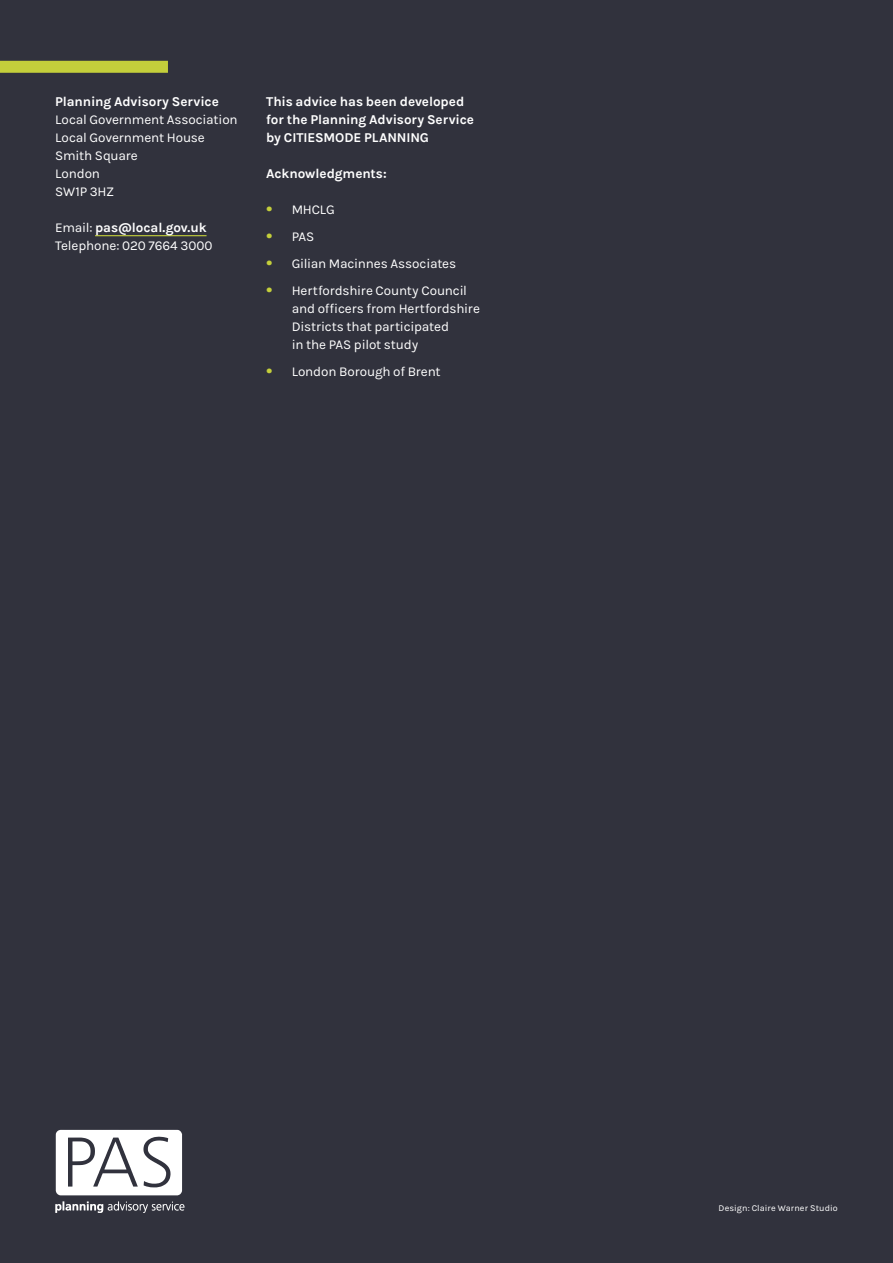
<style>
.page{position:relative;width:893px;height:1263px;background:#31323d}
.page>*{position:absolute;margin:0;border:0;box-sizing:border-box;transform-origin:0 0}
.t1{font:700 30px "Karla";color:#c4cf3b}
.t2{font:13.5px/18px "Karla";letter-spacing:-.01em;color:#fff}
.t3{font:700 13.5px/18px "Karla";letter-spacing:-.005em;color:#fff}
.t4{font:9px "Karla";letter-spacing:.01em;color:#fff}
.s1{font-weight:700}
</style>
<div class="page">
<hr style="left:95px;top:235px;width:112px;height:1px;background:#c4cf3b">
<svg style="left:55px;top:1201px;width:130px;height:12px"></svg>
<svg style="left:56px;top:1130px;width:126px;height:65px;background:#dcdcde"></svg>
<div style="left:0;top:61px;width:168px;height:12px;background:#c4cf3b"></div>
<p class="t3" style="left:55px;top:92px;width:165px">Planning Advisory Service</p>
<p class="t2" style="left:55px;top:111px;width:184px">Local Government Association<br>Local Government House<br>Smith Square<br>London<br>SW1P 3HZ</p>
<p class="t2" style="left:55px;top:219px;width:159px">Email: <span class="s1">pas@local.gov.uk<br></span>Telephone: 020 7664 3000</p>
<p class="t3" style="left:266px;top:92px;width:209px">This advice has been developed for the Planning Advisory Service by CITIESMODE PLANNING</p>
<p class="t3" style="left:266px;top:164px;width:122px">Acknowledgments:</p>
<h1 class="t1" style="left:266px;top:184px;width:8px">.</h1>
<p class="t2" style="left:292px;top:201px;width:45px">MHCLG</p>
<h1 class="t1" style="left:266px;top:211px;width:8px">.</h1>
<p class="t2" style="left:292px;top:228px;width:24px">PAS</p>
<h1 class="t1" style="left:266px;top:238px;width:8px">.</h1>
<p class="t2" style="left:292px;top:255px;width:166px">Gilian Macinnes Associates</p>
<h1 class="t1" style="left:266px;top:265px;width:8px">.</h1>
<p class="t2" style="left:292px;top:282px;width:190px">Hertfordshire County Council and officers from Hertfordshire<br>Districts that participated<br>in the PAS pilot study</p>
<h1 class="t1" style="left:266px;top:346px;width:8px">.</h1>
<p class="t2" style="left:292px;top:363px;width:151px">London Borough of Brent</p>
<p class="t4" style="left:718px;top:1203px;width:121px">Design: Claire Warner Studio</p>
</div>
